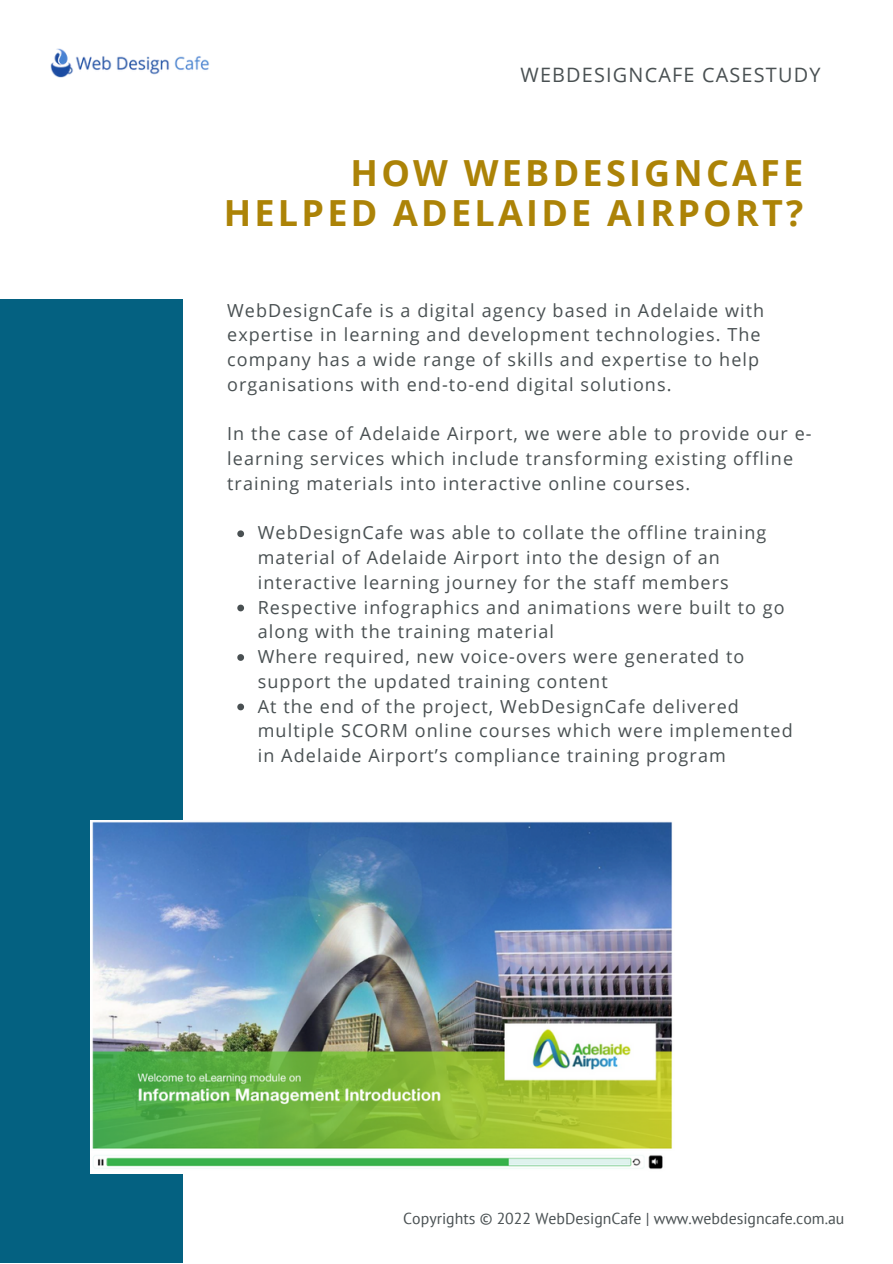
<style>
.page{position:relative;width:893px;height:1264px;background:#fff}
.page>*{position:absolute;margin:0;border:0;box-sizing:border-box;transform-origin:0 0}
.t1{font:700 36px/40.5px "Open Sans";letter-spacing:.09em;color:#ac8307;text-align:right}
.t2{font:19.8px "Open Sans";letter-spacing:.06em;color:#495052}
.t3{font:18px/24.8px "Open Sans";letter-spacing:.06em;color:#495052}
.t4{font:15.75px "PT Sans";color:#495052}
</style>
<div class="page">
<svg style="left:237px;top:530px;width:7px;height:7px"></svg>
<svg style="left:237px;top:604px;width:7px;height:7px"></svg>
<svg style="left:237px;top:654px;width:7px;height:7px"></svg>
<svg style="left:237px;top:703px;width:7px;height:7px"></svg>
<div style="left:0;top:299px;width:182px;height:963px;background:#046181"></div>
<img style="left:90px;top:820px;width:583px;height:353px">
<img style="left:51px;top:48px;width:158px;height:29px">
<p class="t2" style="left:520px;top:61px;width:301px">WEBDESIGNCAFE CASESTUDY</p>
<h1 class="t1" style="left:224px;top:152px;width:581px">HOW WEBDESIGNCAFE<br>HELPED ADELAIDE AIRPORT?</h1>
<p class="t3" style="left:227px;top:297px;width:538px">WebDesignCafe is a digital agency based in Adelaide with expertise in learning and development technologies. The company has a wide range of skills and expertise to help organisations with end-to-end digital solutions.</p>
<p class="t3" style="left:227px;top:421px;width:586px">In the case of Adelaide Airport, we were able to provide our e&shy;learning services which include transforming existing offline training materials into interactive online courses.</p>
<p class="t3" style="left:258px;top:520px;width:536px">WebDesignCafe was able to collate the offline training material of Adelaide Airport into the design of an interactive learning journey for the staff members Respective infographics and animations were built to go along with the training material<br>Where required, new voice-overs were generated to support the updated training content<br>At the end of the project, WebDesignCafe delivered multiple SCORM online courses which were implemented in Adelaide Airport’s compliance training program</p>
<p class="t4" style="left:403px;top:1208px;width:442px">Copyrights © 2022 WebDesignCafe | www.webdesigncafe.com.au</p>
</div>
